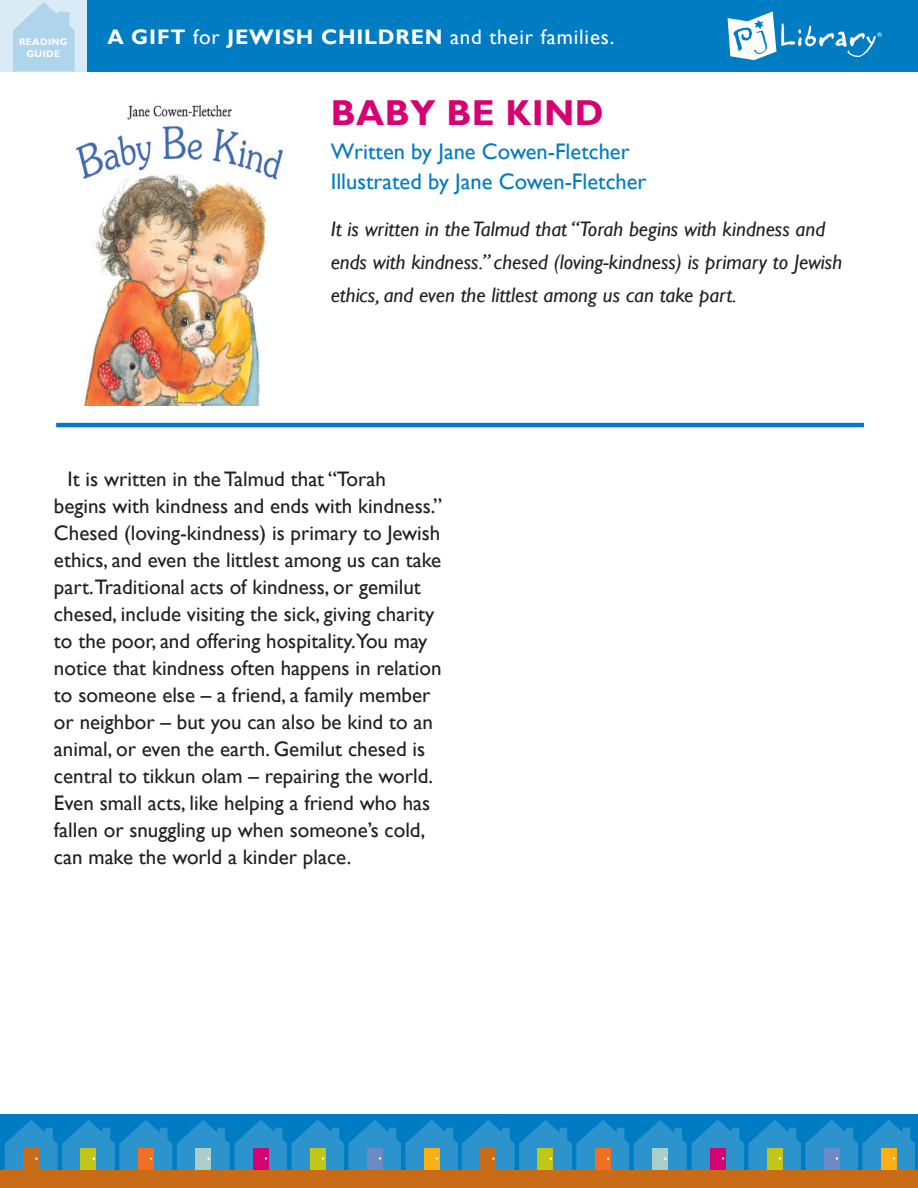
<style>
.page{position:relative;width:918px;height:1188px;background:#fff}
.page>*{position:absolute;margin:0;border:0;box-sizing:border-box;transform-origin:0 0}
.t1{font:700 36px "Gill Sans";letter-spacing:.01em;color:#d60271}
.t2{font:22.5px/30.8px "Gill Sans";color:#007cc2}
.t3{font:21px/27px "Gill Sans";color:#231f20}
.t4{font:italic 21px/33px "Gill Sans";color:#231f20}
.t5{font:21px "Gill Sans";letter-spacing:.04em;color:#fff}
.t6{font:700 9.45px "Gill Sans";color:#fff}
.s1{font-weight:700}
</style>
<div class="page">
<hr style="left:56px;top:423px;width:808px;height:4px;background:#007cc2">
<div style="left:87px;top:0;width:831px;height:72px;background:#007cc2"></div>
<div style="left:6px;top:1114px;width:452px;height:57px;background:#007cc2"></div>
<div style="left:463px;top:1114px;width:452px;height:57px;background:#007cc2"></div>
<svg style="left:5px;top:1120px;width:910px;height:50px"></svg>
<div style="left:0;top:1170px;width:918px;height:18px;background:#ca6c17"></div>
<svg style="left:728px;top:11px;width:154px;height:49px"></svg>
<div style="left:0;top:0;width:87px;height:72px;background:#d9ebf5"></div>
<svg style="left:13px;top:2px;width:62px;height:70px"></svg>
<img style="left:75px;top:105px;width:208px;height:300px">
<p class="t6" style="left:19px;top:37px;width:15px">READIN</p>
<p class="t6" style="left:60px;top:37px;width:9px">G</p>
<p class="t6" style="left:26px;top:48px;width:23px">GUIDE</p>
<p class="t5" style="left:107px;top:25px;width:509px"><span class="s1">A GI FT</span> for <span class="s1">JEWISH CHILDREN</span> and their families.</p>
<h1 class="t1" style="left:331px;top:91px;width:274px">BABY BE KIND</h1>
<p class="t2" style="left:331px;top:136px;width:317px">Written by Jane Cowen-Fletcher<br>Illustrated by Jane Cowen-Fletcher</p>
<p class="t4" style="left:331px;top:213px;width:513px">It is written in the Talmud that “Torah begins with kindness and ends with kindness.” chesed (loving-kindness) is primary to Jewish ethics, and even the littlest among us can take part.</p>
<p class="t3" style="left:54px;top:466px;width:390px;text-indent:14px">It is written in the Talmud that “Torah begins with kindness and ends with kindness.” Chesed (loving-kindness) is primary to Jewish ethics, and even the littlest among us can take part.Traditional acts of kindness, or gemilut chesed, include visiting the sick, giving charity to the poor, and offering hospitality.You may notice that kindness often happens in relation to someone else – a friend, a family member or neighbor – but you can also be kind to an animal, or even the earth. Gemilut chesed is central to tikkun olam – repairing the world.<br>Even small acts, like helping a friend who has fallen or snuggling up when someone’s cold, can make the world a kinder place.</p>
</div>
